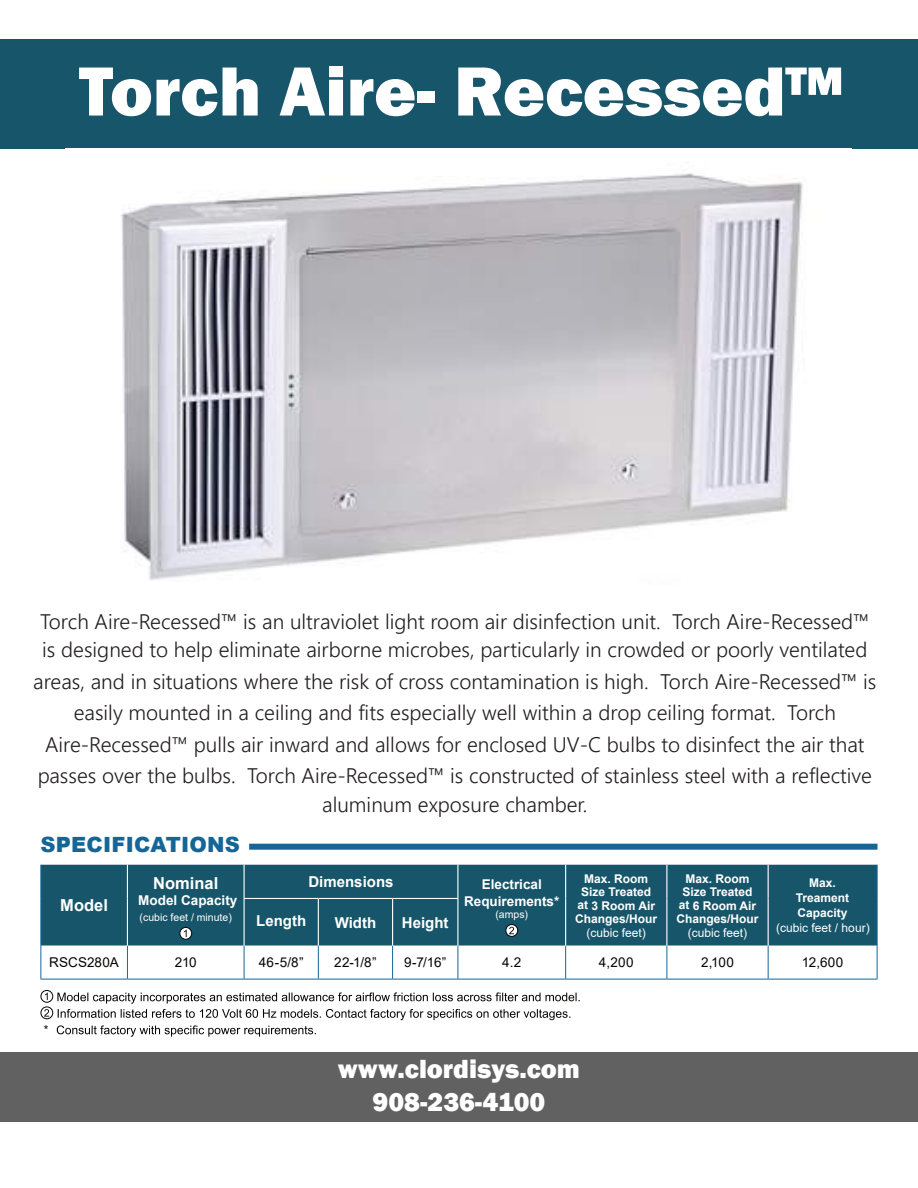
<style>
.page{position:relative;width:918px;height:1188px;background:#fff}
.page>*{position:absolute;margin:0;border:0;box-sizing:border-box;transform-origin:0 0}
.t1{font:800 72px "Franklin Gothic";color:#fff}
.t2{font:800 27px/32.4px "Franklin Gothic";color:#fff;text-align:center}
.t3{font:300 21px/31.5px "Segoe UI";color:#231f20}
.t4{font:900 21px "Arial";letter-spacing:.01em;color:#156697}
.t5{font:700 16.5px "Arial";color:#fff}
.t6{font:700 15px "Arial";color:#fff}
.t7{font:13.5px "Arial";letter-spacing:.005em;color:#050504}
.t8{font:700 13.5px/16.2px "Arial";color:#fff;text-align:center}
.t9{font:700 12px/13.5px "Arial";color:#fff;text-align:center}
.t10{font:12px "Arial";color:#fff}
.t11{font:12px "Arial";color:#050504}
.t12{font:10.5px "Arial";color:#fff}
</style>
<div class="page">
<div style="left:0;top:39px;width:918px;height:109px;background:#17566a"></div>
<div style="left:0;top:1053px;width:918px;height:69px;background:#606160"></div>
<img style="left:121px;top:173px;width:682px;height:407px">
<div style="left:249px;top:844px;width:629px;height:6px;background:#156697"></div>
<div style="left:41px;top:865px;width:836px;height:81px;background:#17566a"></div>
<svg style="left:41px;top:946px;width:836px;height:33px"></svg>
<hr style="left:40px;top:946px;width:1px;height:33px;background:#156697">
<hr style="left:40px;top:865px;width:1px;height:33px;background:#156697">
<hr style="left:877px;top:865px;width:1px;height:33px;background:#156697">
<hr style="left:40px;top:898px;width:1px;height:48px;background:#156697">
<hr style="left:877px;top:898px;width:1px;height:48px;background:#156697">
<hr style="left:127px;top:946px;width:1px;height:33px;background:#156697">
<hr style="left:244px;top:946px;width:1px;height:33px;background:#156697">
<hr style="left:318px;top:946px;width:1px;height:33px;background:#156697">
<hr style="left:392px;top:946px;width:1px;height:33px;background:#156697">
<hr style="left:458px;top:946px;width:1px;height:33px;background:#156697">
<hr style="left:565px;top:946px;width:1px;height:33px;background:#156697">
<hr style="left:667px;top:946px;width:1px;height:33px;background:#156697">
<hr style="left:768px;top:946px;width:1px;height:33px;background:#156697">
<hr style="left:877px;top:946px;width:1px;height:33px;background:#156697">
<hr style="left:127px;top:865px;width:1px;height:33px;background:#fff">
<hr style="left:244px;top:865px;width:1px;height:33px;background:#fff">
<hr style="left:457px;top:865px;width:1px;height:33px;background:#fff">
<hr style="left:565px;top:865px;width:1px;height:33px;background:#fff">
<hr style="left:666px;top:865px;width:1px;height:33px;background:#fff">
<hr style="left:768px;top:865px;width:1px;height:33px;background:#fff">
<hr style="left:127px;top:898px;width:1px;height:48px;background:#fff">
<hr style="left:244px;top:898px;width:74px;height:1px;background:#fff">
<hr style="left:244px;top:899px;width:1px;height:47px;background:#fff">
<hr style="left:318px;top:898px;width:75px;height:1px;background:#fff">
<hr style="left:318px;top:899px;width:1px;height:47px;background:#fff">
<hr style="left:393px;top:898px;width:65px;height:1px;background:#fff">
<hr style="left:392px;top:899px;width:1px;height:47px;background:#fff">
<hr style="left:457px;top:899px;width:1px;height:47px;background:#fff">
<hr style="left:565px;top:898px;width:1px;height:48px;background:#fff">
<hr style="left:666px;top:898px;width:1px;height:48px;background:#fff">
<hr style="left:768px;top:898px;width:1px;height:48px;background:#fff">
<hr style="left:40px;top:979px;width:87px;height:1px;background:#156697">
<hr style="left:127px;top:979px;width:117px;height:1px;background:#156697">
<hr style="left:244px;top:979px;width:74px;height:1px;background:#156697">
<hr style="left:318px;top:979px;width:75px;height:1px;background:#156697">
<hr style="left:393px;top:979px;width:65px;height:1px;background:#156697">
<hr style="left:458px;top:979px;width:108px;height:1px;background:#156697">
<hr style="left:566px;top:979px;width:101px;height:1px;background:#156697">
<hr style="left:667px;top:979px;width:101px;height:1px;background:#156697">
<hr style="left:768px;top:979px;width:109px;height:1px;background:#156697">
<svg style="left:180px;top:927px;width:12px;height:12px"></svg>
<div style="left:179px;top:927px;width:13px;height:13px;border:1px solid #050504;border-radius:50%"></div>
<svg style="left:184px;top:930px;width:3px;height:7px"></svg>
<svg style="left:506px;top:925px;width:12px;height:11px"></svg>
<div style="left:505px;top:924px;width:13px;height:13px;border:1px solid #050504;border-radius:50%"></div>
<svg style="left:509px;top:927px;width:5px;height:7px"></svg>
<div style="left:40px;top:990px;width:13px;height:13px;border:1px solid #050504;border-radius:50%"></div>
<svg style="left:45px;top:993px;width:3px;height:7px"></svg>
<div style="left:40px;top:1007px;width:13px;height:12px;border:1px solid #050504;border-radius:50%"></div>
<svg style="left:44px;top:1009px;width:5px;height:8px"></svg>
<svg style="left:57px;top:992px;width:523px;height:45px"></svg>
<h1 class="t1" style="left:79px;top:45px;width:766px">Torch Aire- Recessed™</h1>
<p class="t3" style="left:40px;top:605px;width:831px;line-height:28.5px">Torch Aire-Recessed™ is an ultraviolet light room air disinfection unit. Torch Aire-Recessed™ is designed to help eliminate airborne microbes, particularly in crowded or poorly ventilated</p>
<p class="t3" style="left:33px;top:663px;width:845px;text-align:center">areas, and in situations where the risk of cross contamination is high. Torch Aire-Recessed™ is easily mounted in a ceiling and fits especially well within a drop ceiling format. Torch Aire-Recessed™ pulls air inward and allows for enclosed UV-C bulbs to disinfect the air that passes over the bulbs. Torch Aire-Recessed™ is constructed of stainless steel with a reflective</p>
<p class="t3" style="left:322px;top:786px;width:267px">aluminum exposure chamber.</p>
<p class="t4" style="left:40px;top:829px;width:201px">SPECIFICATIONS</p>
<p class="t5" style="left:60px;top:894px;width:49px">Model</p>
<p class="t5" style="left:153px;top:871px;width:67px">Nominal</p>
<p class="t8" style="left:138px;top:893px;width:101px">Model Capacity</p>
<p class="t12" style="left:140px;top:910px;width:94px">(cubic feet / minute)</p>
<p class="t6" style="left:308px;top:871px;width:87px">Dimensions</p>
<p class="t8" style="left:464px;top:877px;width:97px">Electrical<br>Requirements*</p>
<p class="t12" style="left:495px;top:907px;width:34px">(amps)</p>
<p class="t6" style="left:256px;top:910px;width:51px">Length</p>
<p class="t6" style="left:335px;top:912px;width:43px">Width</p>
<p class="t6" style="left:402px;top:912px;width:48px">Height</p>
<p class="t9" style="left:575px;top:872px;width:84px">Max. Room<br>Size Treated at 3 Room Air<br>Changes/Hour</p>
<p class="t10" style="left:587px;top:924px;width:61px">(cubic feet)</p>
<p class="t9" style="left:677px;top:872px;width:84px">Max. Room<br>Size Treated at 6 Room Air<br>Changes/Hour</p>
<p class="t10" style="left:688px;top:924px;width:61px">(cubic feet)</p>
<p class="t9" style="left:796px;top:875px;width:55px;line-height:15px">Max.<br>Treament<br>Capacity</p>
<p class="t10" style="left:776px;top:920px;width:95px">(cubic feet / hour)</p>
<p class="t7" style="left:49px;top:953px;width:71px">RSCS280A</p>
<p class="t7" style="left:175px;top:953px;width:23px">210</p>
<p class="t7" style="left:259px;top:953px;width:46px">46-5/8”</p>
<p class="t7" style="left:334px;top:953px;width:44px">22-1/8”</p>
<p class="t7" style="left:404px;top:953px;width:44px">9-7/16”</p>
<p class="t7" style="left:502px;top:953px;width:21px">4.2</p>
<p class="t7" style="left:599px;top:953px;width:36px">4,200</p>
<p class="t7" style="left:701px;top:953px;width:34px">2,100</p>
<p class="t7" style="left:802px;top:953px;width:43px">12,600</p>
<p class="t11" style="left:44px;top:1022px;width:6px">*</p>
<p class="t2" style="left:338px;top:1053px;width:244px">www.clordisys.com<br>908-236-4100</p>
</div>
